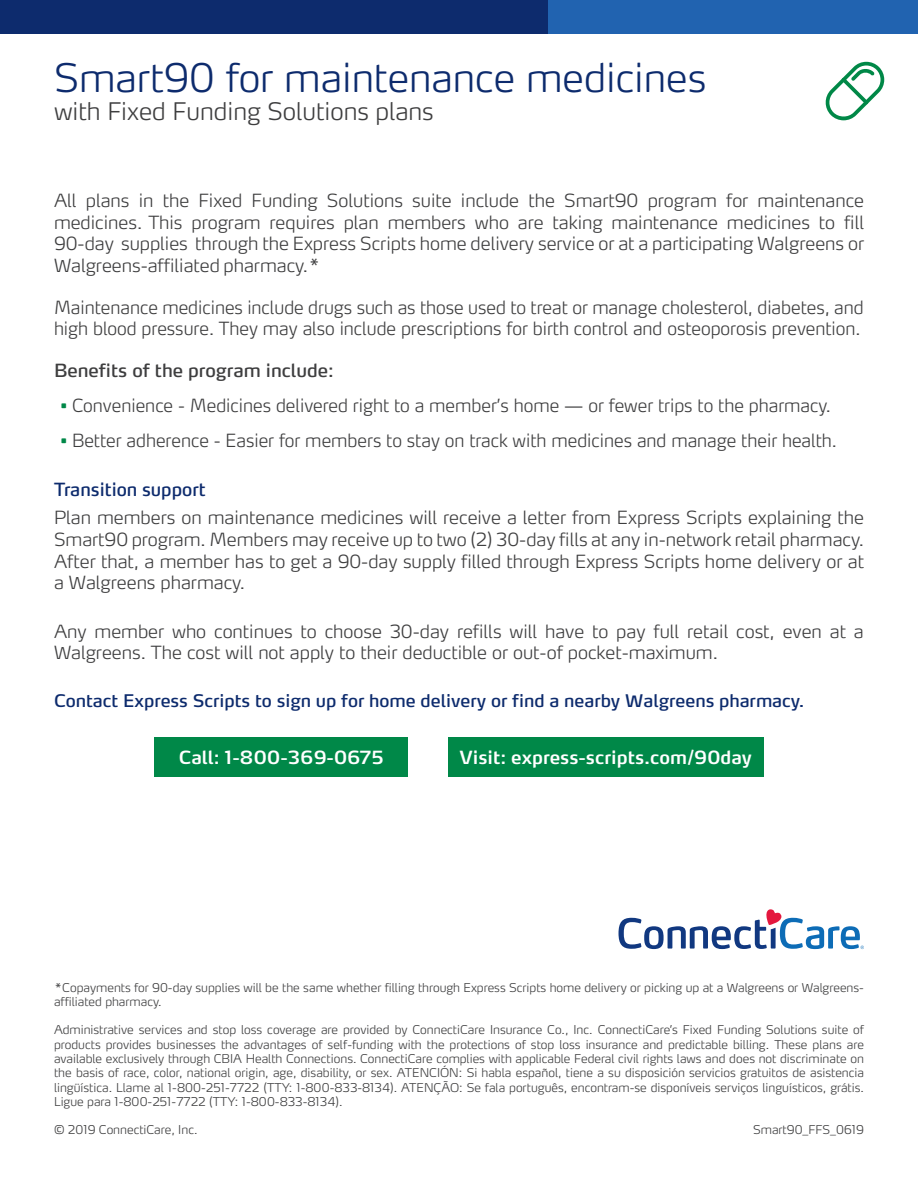
<style>
.page{position:relative;width:918px;height:1188px;background:#fff}
.page>*{position:absolute;margin:0;border:0;box-sizing:border-box;transform-origin:0 0}
.t1{font:300 expanded 39px "Max Pro";color:#0d2b6d}
.t2{font:300 expanded 24px "Max Pro";color:#3e3e3f}
.t3{font:300 expanded 18px/21.6px "Max Pro";color:#3e3e3f}
.t4{font:600 18px "Max Pro";color:#fff}
.t5{font:18px "Max Pro";color:#3e3e3f}
.t6{font:17.25px "Max Pro";color:#0d2b6d}
.t7{font:300 expanded 12px/14.4px "Max Pro";color:#3e3e3f}
.s1{color:#008848}
.s2{font-weight:400;font-stretch:normal;color:#0d2b6d}
</style>
<div class="page">
<svg style="left:826px;top:62px;width:58px;height:58px"></svg>
<svg style="left:619px;top:909px;width:245px;height:40px"></svg>
<div style="left:0;top:0;width:918px;height:34px;background:#0d2b6d"></div>
<div style="left:548px;top:0;width:370px;height:34px;background:#2163b0"></div>
<div style="left:155px;top:737px;width:253px;height:40px;background:#008848"></div>
<div style="left:448px;top:737px;width:315px;height:40px;background:#008848"></div>
<p class="t1" style="left:54px;top:45px;width:654px">Smart90 for maintenance medicines</p>
<p class="t2" style="left:54px;top:91px;width:381px">with Fixed Funding Solutions plans</p>
<p class="t3" style="left:54px;top:188px;width:812px;text-align:justify">All plans in the Fixed Funding Solutions suite include the Smart90 program for maintenance medicines. This program requires plan members who are taking maintenance medicines to fill 90-day supplies through the Express Scripts home delivery service or at a participating Walgreens or Walgreens-affiliated pharmacy.*</p>
<p class="t3" style="left:54px;top:294px;width:811px">Maintenance medicines include drugs such as those used to treat or manage cholesterol, diabetes, and high blood pressure. They may also include prescriptions for birth control and osteoporosis prevention.</p>
<p class="t5" style="left:54px;top:355px;width:281px">Benefits of the program include:</p>
<p class="t3" style="left:60px;top:393px;width:772px"><span class="s1">•</span> Convenience - Medicines delivered right to a member’s home — or fewer trips to the pharmacy.</p>
<p class="t3" style="left:60px;top:428px;width:778px"><span class="s1">•</span> Better adherence - Easier for members to stay on track with medicines and manage their health.</p>
<p class="t3" style="left:54px;top:473px;width:811px;line-height:28.3px"><span class="s2">Transition support<br></span>Plan members on maintenance medicines will receive a letter from Express Scripts explaining the</p>
<p class="t3" style="left:54px;top:527px;width:812px;text-align:justify">Smart90 program. Members may receive up to two (2) 30-day fills at any in-network retail pharmacy.<br>After that, a member has to get a 90-day supply filled through Express Scripts home delivery or at a Walgreens pharmacy.</p>
<p class="t3" style="left:54px;top:618px;width:811px">Any member who continues to choose 30-day refills will have to pay full retail cost, even at a<br>Walgreens. The cost will not apply to their deductible or out-of pocket-maximum.</p>
<p class="t6" style="left:54px;top:686px;width:752px">Contact Express Scripts to sign up for home delivery or find a nearby Walgreens pharmacy.</p>
<p class="t4" style="left:179px;top:742px;width:206px">Call: 1-800-369-0675</p>
<p class="t4" style="left:459px;top:742px;width:294px">Visit: express-scripts.com/90day</p>
<p class="t7" style="left:54px;top:979px;width:812px">*Copayments for 90-day supplies will be the same whether filling through Express Scripts home delivery or picking up at a Walgreens or Walgreens&shy;affiliated pharmacy.</p>
<p class="t7" style="left:54px;top:1021px;width:812px;text-align:justify">Administrative services and stop loss coverage are provided by ConnectiCare Insurance Co., Inc. ConnectiCare’s Fixed Funding Solutions suite of products provides businesses the advantages of self-funding with the protections of stop loss insurance and predictable billing. These plans are available exclusively through CBIA Health Connections. ConnectiCare complies with applicable Federal civil rights laws and does not discriminate on the basis of race, color, national origin, age, disability, or sex. ATENCIÓN: Si habla español, tiene a su disposición servicios gratuitos de asistencia lingüística. Llame al 1-800-251-7722 (TTY: 1-800-833-8134). ATENÇÃO: Se fala português, encontram-se disponíveis serviços linguísticos, grátis.<br>Ligue para 1-800-251-7722 (TTY: 1-800-833-8134).</p>
<p class="t7" style="left:54px;top:1121px;width:145px">© 2019 ConnectiCare, Inc.</p>
<p class="t7" style="left:753px;top:1121px;width:112px">Smart90_FFS_0619</p>
</div>
